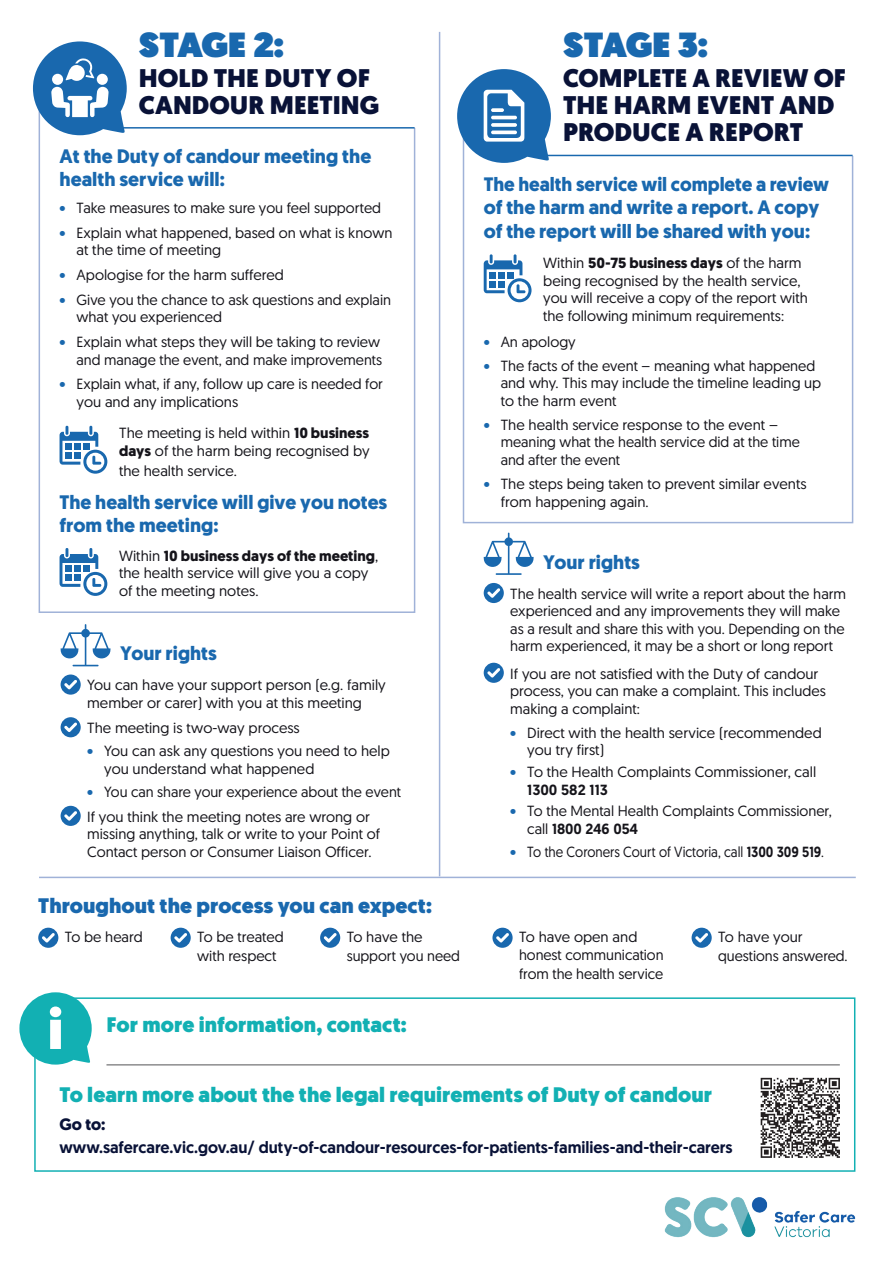
<style>
.page{position:relative;width:893px;height:1263px;background:#fff}
.page>*{position:absolute;margin:0;border:0;box-sizing:border-box;transform-origin:0 0}
.t1{font:900 34.8px "Geomanist";letter-spacing:-.015em;color:#1968ae}
.t2{font:900 25.5px/27px "Geomanist";letter-spacing:.005em;color:#091237}
.t3{font:900 21px "Geomanist";letter-spacing:.005em;color:#12b0b3}
.t4{font:900 21px "Geomanist";letter-spacing:.005em;color:#1968ae}
.t5{font:700 19.5px/22.8px "Geomanist";color:#1968ae}
.t6{font:700 19.35px/22.6px "Geomanist";color:#1968ae}
.t7{font:500 16.5px "Geomanist";color:#091237}
.t8{font:700 16.5px "Geomanist";color:#091237}
.t9{font:14.7px/17.5px "Geomanist";color:#15141a}
.t10{font:14.7px "Geomanist";color:#15141a;scale:.9 1}
.s1{color:#1968ae}
.s2{font-weight:700}
.s3{font-weight:500}
</style>
<div class="page">
<svg style="left:38px;top:128px;width:378px;height:485px"></svg>
<svg style="left:462px;top:154px;width:392px;height:370px"></svg>
<svg style="left:60px;top:426px;width:47px;height:48px"></svg>
<svg style="left:60px;top:548px;width:47px;height:48px"></svg>
<svg style="left:484px;top:254px;width:48px;height:48px"></svg>
<hr style="left:85px;top:127px;width:330px;height:2px;background:#1968ae">
<hr style="left:510px;top:155px;width:343px;height:1px;background:#1968ae">
<svg style="left:60px;top:624px;width:51px;height:42px"></svg>
<div style="left:61px;top:674px;width:20px;height:21px;background:#1968ae;border-radius:50%"></div>
<svg style="left:64px;top:680px;width:13px;height:10px"></svg>
<div style="left:61px;top:717px;width:20px;height:20px;background:#1968ae;border-radius:50%"></div>
<svg style="left:64px;top:722px;width:13px;height:10px"></svg>
<div style="left:61px;top:806px;width:20px;height:20px;background:#1968ae;border-radius:50%"></div>
<svg style="left:64px;top:811px;width:13px;height:10px"></svg>
<svg style="left:483px;top:533px;width:51px;height:42px"></svg>
<div style="left:484px;top:583px;width:20px;height:20px;background:#1968ae;border-radius:50%"></div>
<svg style="left:487px;top:588px;width:13px;height:10px"></svg>
<div style="left:484px;top:663px;width:20px;height:20px;background:#1968ae;border-radius:50%"></div>
<svg style="left:487px;top:668px;width:13px;height:10px"></svg>
<img style="left:664px;top:1197px;width:192px;height:41px">
<hr style="left:439px;top:32px;width:1px;height:844px;background:#a0b2d8">
<hr style="left:39px;top:877px;width:817px;height:1px;background:#a0b2d8">
<svg style="left:33px;top:41px;width:94px;height:94px"></svg>
<hr style="left:67px;top:96px;width:25px;height:4px;background:#fff;border-radius:2px">
<svg style="left:457px;top:69px;width:94px;height:94px"></svg>
<svg style="left:34px;top:997px;width:822px;height:175px"></svg>
<img style="left:756px;top:1071px;width:93px;height:96px">
<div style="left:38px;top:928px;width:20px;height:20px;background:#1968ae;border-radius:50%"></div>
<svg style="left:42px;top:933px;width:13px;height:10px"></svg>
<div style="left:171px;top:928px;width:20px;height:20px;background:#1968ae;border-radius:50%"></div>
<svg style="left:174px;top:933px;width:13px;height:10px"></svg>
<div style="left:320px;top:928px;width:20px;height:20px;background:#1968ae;border-radius:50%"></div>
<svg style="left:324px;top:933px;width:13px;height:10px"></svg>
<div style="left:492px;top:928px;width:21px;height:20px;background:#1968ae;border-radius:50%"></div>
<svg style="left:496px;top:933px;width:13px;height:10px"></svg>
<div style="left:692px;top:928px;width:20px;height:20px;background:#1968ae;border-radius:50%"></div>
<svg style="left:695px;top:933px;width:13px;height:10px"></svg>
<svg style="left:19px;top:992px;width:73px;height:72px"></svg>
<h1 class="t1" style="left:139px;top:22px;width:146px">STAGE 2:</h1>
<h2 class="t2" style="left:139px;top:65px;width:242px">HOLD THE DUTY OF<br>CANDOUR MEETING</h2>
<h3 class="t5" style="left:60px;top:145px;width:313px">At the Duty of candour meeting the health service will:</h3>
<p class="t9" style="left:60px;top:199px;width:323px"><span class="s1">•</span> Take measures to make sure you feel supported</p>
<p class="t9" style="left:77px;top:223px;width:317px;text-indent:-17px"><span class="s1">•</span> Explain what happened, based on what is known at the time of meeting</p>
<p class="t9" style="left:60px;top:266px;width:226px"><span class="s1">•</span> Apologise for the harm suffered</p>
<p class="t9" style="left:77px;top:290px;width:316px;text-indent:-17px"><span class="s1">•</span> Give you the chance to ask questions and explain what you experienced</p>
<p class="t9" style="left:60px;top:332px;width:324px;text-align:right"><span class="s1">•</span> Explain what steps they will be taking to review and manage the event, and make improvements</p>
<p class="t9" style="left:77px;top:375px;width:308px;text-indent:-17px"><span class="s1">•</span> Explain what, if any, follow up care is needed for you and any implications</p>
<p class="t9" style="left:119px;top:424px;width:252px">The meeting is held within <span class="s2">10 business days</span> of the harm being recognised by</p>
<p class="t9" style="left:119px;top:461px;width:119px">the health service.</p>
<h3 class="t5" style="left:60px;top:491px;width:329px">The health service will give you notes from the meeting:</h3>
<p class="t9" style="left:119px;top:546px;width:261px">Within <span class="s2">10 business days of the meeting</span>, the health service will give you a copy of the meeting notes.</p>
<h3 class="t5" style="left:120px;top:642px;width:98px">Your rights</h3>
<p class="t9" style="left:87px;top:676px;width:300px">You can have your support person (e.g. family member or carer) with you at this meeting</p>
<p class="t9" style="left:87px;top:719px;width:214px">The meeting is two-way process</p>
<p class="t9" style="left:104px;top:742px;width:287px;text-indent:-17px"><span class="s1">•</span> You can ask any questions you need to help you understand what happened</p>
<p class="t9" style="left:87px;top:778px;width:315px;line-height:25px"><span class="s1">•</span> You can share your experience about the event<br>If you think the meeting notes are wrong or</p>
<p class="t9" style="left:87px;top:825px;width:294px">missing anything, talk or write to your Point of<br>Contact person or Consumer Liaison Officer.</p>
<h1 class="t1" style="left:563px;top:22px;width:146px">STAGE 3:</h1>
<h2 class="t2" style="left:563px;top:65px;width:285px">COMPLETE A REVIEW OF<br>THE HARM EVENT AND<br>PRODUCE A REPORT</h2>
<h3 class="t6" style="left:484px;top:173px;width:347px">The health service wil complete a review of the harm and write a report. A copy</h3>
<h3 class="t6" style="left:484px;top:220px;width:328px">of the report will be shared with you:</h3>
<p class="t9" style="left:543px;top:254px;width:266px">Within <span class="s2">50-75 business days</span> of the harm being recognised by the health service, you will receive a copy of the report with the following minimum requirements:</p>
<p class="t9" style="left:484px;top:332px;width:94px"><span class="s1">•</span> An apology</p>
<p class="t9" style="left:501px;top:356px;width:322px;text-indent:-17px"><span class="s1">•</span> The facts of the event – meaning what happened and why. This may include the timeline leading up to the harm event</p>
<p class="t9" style="left:501px;top:415px;width:301px;text-indent:-17px"><span class="s1">•</span> The health service response to the event – meaning what the health service did at the time and after the event</p>
<p class="t9" style="left:501px;top:474px;width:307px;line-height:18.3px;text-indent:-17px"><span class="s1">•</span> The steps being taken to prevent similar events from happening again.</p>
<h3 class="t5" style="left:543px;top:550px;width:98px">Your rights</h3>
<p class="t9" style="left:510px;top:584px;width:337px">The health service will write a report about the harm experienced and any improvements they will make as a result and share this with you. Depending on the harm experienced, it may be a short or long report</p>
<p class="t9" style="left:510px;top:664px;width:317px">If you are not satisfied with the Duty of candour process, you can make a complaint. This includes making a complaint:</p>
<p class="t9" style="left:527px;top:723px;width:296px;text-indent:-17px"><span class="s1">•</span> Direct with the health service (recommended you try first)</p>
<p class="t9" style="left:527px;top:763px;width:290px;text-indent:-17px"><span class="s1">•</span> To the Health Complaints Commissioner, call<br><span class="s3">1300 582 113</span></p>
<p class="t9" style="left:527px;top:802px;width:306px;text-indent:-17px"><span class="s1">•</span> To the Mental Health Complaints Commissioner, call <span class="s3">1800 246 054</span></p>
<p class="t10" style="left:510px;top:843px;width:350px"><span class="s1">•</span> To the Coroners Court of Victoria, call <span class="s3">1300 309 519</span>.</p>
<h3 class="t4" style="left:38px;top:891px;width:395px">Throughout the process you can expect:</h3>
<p class="t9" style="left:65px;top:928px;width:79px">To be heard</p>
<p class="t9" style="left:197px;top:928px;width:88px;line-height:18.3px">To be treated with respect</p>
<p class="t9" style="left:347px;top:927px;width:115px;line-height:18.8px">To have the support you need</p>
<p class="t9" style="left:519px;top:928px;width:146px;line-height:18.3px">To have open and honest communication from the health service</p>
<p class="t9" style="left:718px;top:928px;width:131px;line-height:18.3px">To have your questions answered.</p>
<h3 class="t3" style="left:106px;top:1010px;width:302px">For more information, contact:</h3>
<h3 class="t3" style="left:60px;top:1081px;width:654px">To learn more about the the legal requirements of Duty of candour</h3>
<p class="t8" style="left:60px;top:1113px;width:48px">Go to:</p>
<p class="t7" style="left:60px;top:1136px;width:675px">www.safercare.vic.gov.au/ duty-of-candour-resources-for-patients-families-and-their-carers</p>
</div>
